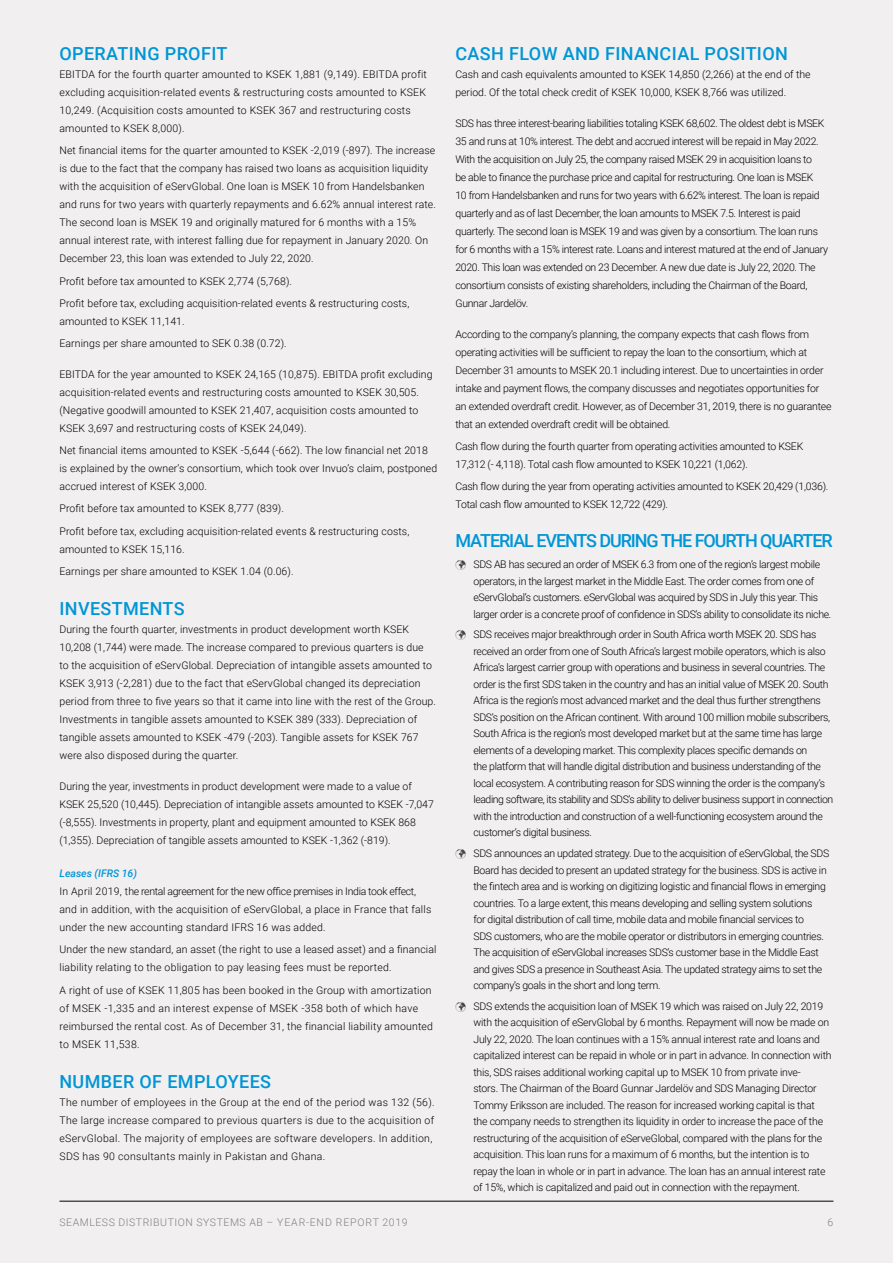
<style>
.page{position:relative;width:893px;height:1263px;background:#f2eff1}
.page>*{position:absolute;margin:0;border:0;box-sizing:border-box;transform-origin:0 0}
.t1{font:500 18px "Roboto";letter-spacing:.02em;color:#0096d5}
.t2{font:500 18px "Roboto";letter-spacing:-.06em;color:#0096d5}
.t3{font:300 10.5px/16.5px "Roboto";letter-spacing:-.02em;color:#000}
.t4{font:300 10.5px/18px "Roboto";letter-spacing:.01em;color:#000}
.t5{font:300 10.5px/18px "Roboto";letter-spacing:.02em;color:#000}
.t6{font:300 10.5px/18px "Roboto";color:#000}
.t7{font:300 10.5px/18px "Roboto";letter-spacing:.03em;color:#000}
.t8{font:300 10.5px "Roboto";letter-spacing:.05em;color:#81807a}
.t9{font:italic 500 10.5px "Roboto";letter-spacing:-.005em;color:#0096d5}
</style>
<div class="page">
<hr style="left:59px;top:1201px;width:774px;height:1px;background:#000">
<h1 class="t1" style="left:59px;top:41px;width:169px">OPERATING PROFIT</h1>
<p class="t5" style="left:59px;top:65px;width:369px">EBITDA for the fourth quarter amounted to KSEK 1,881 (9,149). EBITDA profit excluding acquisition-related events &amp; restructuring costs amounted to KSEK 10,249. (Acquisition costs amounted to KSEK 367 and restructuring costs amounted to KSEK 8,000).</p>
<p class="t4" style="left:59px;top:141px;width:378px">Net financial items for the quarter amounted to KSEK -2,019 (-897). The increase is due to the fact that the company has raised two loans as acquisition liquidity with the acquisition of eServGlobal. One loan is MSEK 10 from Handelsbanken and runs for two years with quarterly repayments and 6.62% annual interest rate.<br>The second loan is MSEK 19 and originally matured for 6 months with a 15% annual interest rate, with interest falling due for repayment in January 2020. On December 23, this loan was extended to July 22, 2020.</p>
<p class="t4" style="left:59px;top:269px;width:351px;line-height:22.2px">Profit before tax amounted to KSEK 2,774 (5,768).<br>Profit before tax, excluding acquisition-related events &amp; restructuring costs,</p>
<p class="t4" style="left:59px;top:310px;width:229px;line-height:22.2px">amounted to KSEK 11,141.<br>Earnings per share amounted to SEK 0.38 (0.72).</p>
<p class="t4" style="left:59px;top:365px;width:375px">EBITDA for the year amounted to KSEK 24,165 (10,875). EBITDA profit excluding acquisition-related events and restructuring costs amounted to KSEK 30,505. (Negative goodwill amounted to KSEK 21,407, acquisition costs amounted to KSEK 3,697 and restructuring costs of KSEK 24,049).</p>
<p class="t4" style="left:59px;top:441px;width:379px">Net financial items amounted to KSEK -5,644 (-662). The low financial net 2018 is explained by the owner’s consortium, which took over Invuo’s claim, postponed accrued interest of KSEK 3,000.</p>
<p class="t4" style="left:59px;top:497px;width:351px;line-height:22.2px">Profit before tax amounted to KSEK 8,777 (839).<br>Profit before tax, excluding acquisition-related events &amp; restructuring costs,</p>
<p class="t4" style="left:59px;top:537px;width:236px;line-height:22.2px">amounted to KSEK 15,116.<br>Earnings per share amounted to KSEK 1.04 (0.06).</p>
<h1 class="t1" style="left:59px;top:596px;width:127px">INVESTMENTS</h1>
<p class="t4" style="left:59px;top:620px;width:378px">During the fourth quarter, investments in product development worth KSEK 10,208 (1,744) were made. The increase compared to previous quarters is due<br>to the acquisition of eServGlobal. Depreciation of intangible assets amounted to KSEK 3,913 (-2,281) due to the fact that eServGlobal changed its depreciation period from three to five years so that it came into line with the rest of the Group.<br>Investments in tangible assets amounted to KSEK 389 (333). Depreciation of tangible assets amounted to KSEK -479 (-203). Tangible assets for KSEK 767 were also disposed during the quarter.</p>
<p class="t6" style="left:59px;top:777px;width:376px">During the year, investments in product development were made to a value of KSEK 25,520 (10,445). Depreciation of intangible assets amounted to KSEK -7,047 (-8,555). Investments in property, plant and equipment amounted to KSEK 868 (1,355). Depreciation of tangible assets amounted to KSEK -1,362 (-819).</p>
<p class="t9" style="left:59px;top:866px;width:79px">Leases (IFRS 16)</p>
<p class="t5" style="left:59px;top:882px;width:373px">In April 2019, the rental agreement for the new office premises in India took effect, and in addition, with the acquisition of eServGlobal, a place in France that falls under the new accounting standard IFRS 16 was added.</p>
<p class="t4" style="left:59px;top:940px;width:378px">Under the new standard, an asset (the right to use a leased asset) and a financial liability relating to the obligation to pay leasing fees must be reported.</p>
<p class="t5" style="left:59px;top:980px;width:375px">A right of use of KSEK 11,805 has been booked in the Group with amortization of MSEK -1,335 and an interest expense of MSEK -358 both of which have reimbursed the rental cost. As of December 31, the financial liability amounted to MSEK 11,538.</p>
<h1 class="t1" style="left:59px;top:1069px;width:213px">NUMBER OF EMPLOYEES</h1>
<p class="t7" style="left:59px;top:1093px;width:377px">The number of employees in the Group at the end of the period was 132 (56).<br>The large increase compared to previous quarters is due to the acquisition of eServGlobal. The majority of employees are software developers. In addition, SDS has 90 consultants mainly in Pakistan and Ghana.</p>
<h1 class="t1" style="left:455px;top:41px;width:334px">CASH FLOW AND FINANCIAL POSITION</h1>
<p class="t3" style="left:455px;top:65px;width:357px;line-height:18px">Cash and cash equivalents amounted to KSEK 14,850 (2,266) at the end of the period. Of the total check credit of KSEK 10,000, KSEK 8,766 was utilized.</p>
<p class="t3" style="left:455px;top:114px;width:374px;line-height:18px">SDS has three interest-bearing liabilities totaling KSEK 68,602. The oldest debt is MSEK 35 and runs at 10% interest. The debt and accrued interest will be repaid in May 2022.<br>With the acquisition on July 25, the company raised MSEK 29 in acquisition loans to<br>be able to finance the purchase price and capital for restructuring. One loan is MSEK<br>10 from Handelsbanken and runs for two years with 6.62% interest. The loan is repaid quarterly and as of last December, the loan amounts to MSEK 7.5. Interest is paid quarterly. The second loan is MSEK 19 and was given by a consortium. The loan runs for 6 months with a 15% interest rate. Loans and interest matured at the end of January 2020. This loan was extended on 23 December. A new due date is July 22, 2020. The consortium consists of existing shareholders, including the Chairman of the Board, Gunnar Jardelöv.</p>
<p class="t3" style="left:455px;top:325px;width:377px;line-height:18px">According to the company’s planning, the company expects that cash flows from operating activities will be sufficient to repay the loan to the consortium, which at December 31 amounts to MSEK 20.1 including interest. Due to uncertainties in order intake and payment flows, the company discusses and negotiates opportunities for an extended overdraft credit. However, as of December 31, 2019, there is no guarantee that an extended overdraft credit will be obtained.</p>
<p class="t3" style="left:455px;top:437px;width:349px;line-height:18px">Cash flow during the fourth quarter from operating activities amounted to KSEK<br>17,312 (- 4,118). Total cash flow amounted to KSEK 10,221 (1,062).</p>
<p class="t3" style="left:455px;top:477px;width:374px;line-height:18px">Cash flow during the year from operating activities amounted to KSEK 20,429 (1,036).<br>Total cash flow amounted to KSEK 12,722 (429).</p>
<h1 class="t2" style="left:455px;top:528px;width:379px">MATERIAL EVENTS DURING THE FOURTH QUARTER</h1>
<p class="t3" style="left:473px;top:556px;width:359px">SDS AB has secured an order of MSEK 6.3 from one of the region’s largest mobile operators, in the largest market in the Middle East. The order comes from one of eServGlobal’s customers. eServGlobal was acquired by SDS in July this year. This larger order is a concrete proof of confidence in SDS’s ability to consolidate its niche.</p>
<p class="t3" style="left:473px;top:626px;width:361px">SDS receives major breakthrough order in South Africa worth MSEK 20. SDS has received an order from one of South Africa’s largest mobile operators, which is also Africa’s largest carrier group with operations and business in several countries. The order is the first SDS taken in the country and has an initial value of MSEK 20. South Africa is the region’s most advanced market and the deal thus further strengthens SDS’s position on the African continent. With around 100 million mobile subscribers, South Africa is the region’s most developed market but at the same time has large elements of a developing market. This complexity places specific demands on<br>the platform that will handle digital distribution and business understanding of the local ecosystem. A contributing reason for SDS winning the order is the company’s leading software, its stability and SDS’s ability to deliver business support in connection with the introduction and construction of a well-functioning ecosystem around the customer’s digital business.</p>
<p class="t3" style="left:473px;top:845px;width:357px">SDS announces an updated strategy. Due to the acquisition of eServGlobal, the SDS Board has decided to present an updated strategy for the business. SDS is active in the fintech area and is working on digitizing logistic and financial flows in emerging countries. To a large extent, this means developing and selling system solutions<br>for digital distribution of call time, mobile data and mobile financial services to<br>SDS customers, who are the mobile operator or distributors in emerging countries.<br>The acquisition of eServGlobal increases SDS’s customer base in the Middle East and gives SDS a presence in Southeast Asia. The updated strategy aims to set the company’s goals in the short and long term.</p>
<p class="t3" style="left:473px;top:997px;width:360px">SDS extends the acquisition loan of MSEK 19 which was raised on July 22, 2019 with the acquisition of eServGlobal by 6 months. Repayment will now be made on July 22, 2020. The loan continues with a 15% annual interest rate and loans and capitalized interest can be repaid in whole or in part in advance. In connection with this, SDS raises additional working capital up to MSEK 10 from private inve-<br>stors. The Chairman of the Board Gunnar Jardelöv and SDS Managing Director Tommy Eriksson are included. The reason for increased working capital is that<br>the company needs to strengthen its liquidity in order to increase the pace of the restructuring of the acquisition of eServeGlobal, compared with the plans for the acquisition. This loan runs for a maximum of 6 months, but the intention is to repay the loan in whole or in part in advance. The loan has an annual interest rate of 15%, which is capitalized and paid out in connection with the repayment.</p>
<p class="t8" style="left:59px;top:1215px;width:349px">SEAMLESS DISTRIBUTION SYSTEMS AB – YEAR-END REPORT 2019</p>
<p class="t8" style="left:828px;top:1215px;width:7px">6</p>
</div>
